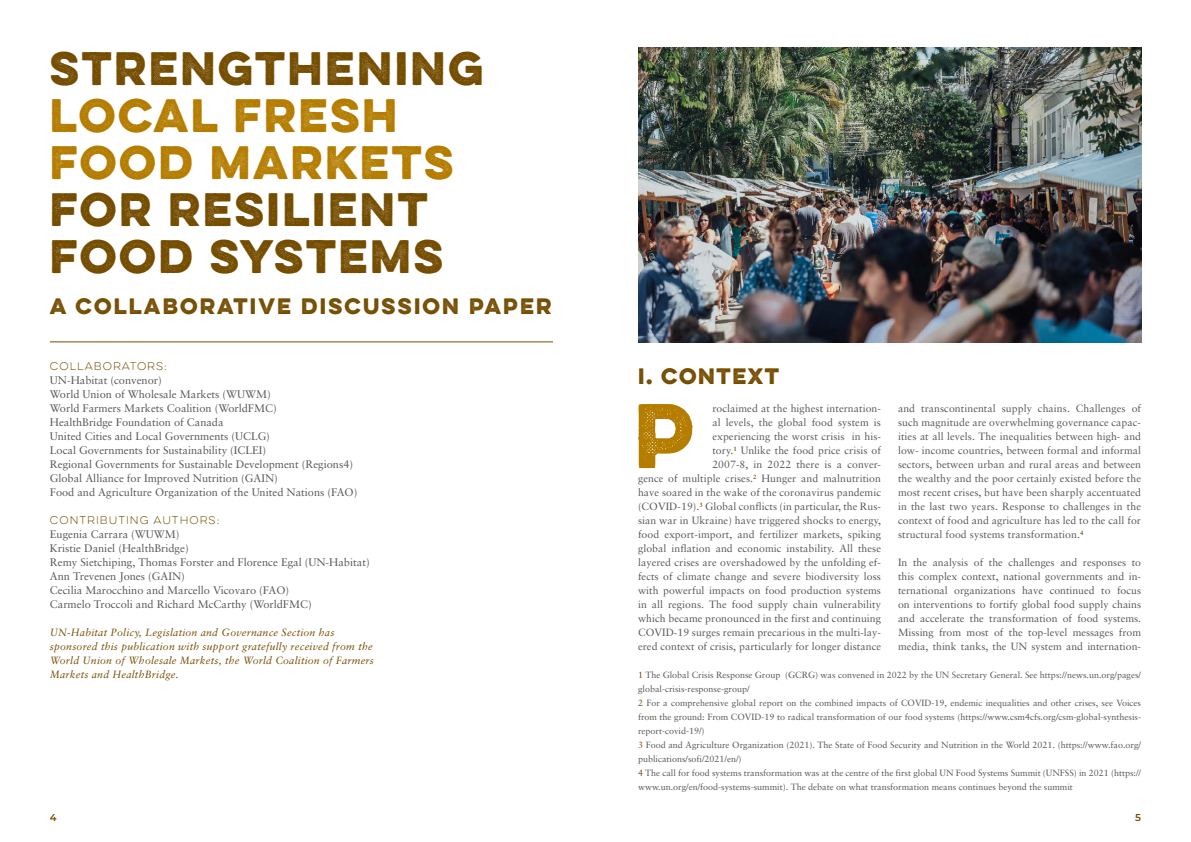
<style>
.page{position:relative;width:1191px;height:842px;background:#fff}
.page>*{position:absolute;margin:0;border:0;box-sizing:border-box;transform-origin:0 0}
.t1{font:700 81.9px "Lulo One";color:#b57d00}
.t2{font:700 42px/47px "Lulo One";letter-spacing:-.17em;color:#754d00}
.t3{font:700 42px/47px "Lulo One";letter-spacing:-.17em;color:#b57d00}
.t4{font:700 20px "Lulo One";letter-spacing:-.12em;color:#754d00}
.t5{font:700 20px "Lulo One";letter-spacing:-.15em;color:#754d00}
.t6{font:11px/14px "Sabon";color:#575756}
.t7{font:10.5px/14px "Sabon";letter-spacing:.005em;color:#575756;text-align:justify}
.t8{font:italic 10.5px/14px "Sabon";letter-spacing:.02em;color:#754d00}
.t9{font:10px "Lulo One";letter-spacing:-.1em;color:#754d00}
.t10{font:600 10px "Montserrat";color:#754d00}
.t11{font:9px/14px "Sabon";color:#575756}
.s1{color:#754d00}
</style>
<div class="page">
<hr style="left:50px;top:341px;width:503px;height:1px;background:#754d00">
<img style="left:638px;top:48px;width:503px;height:294px">
<h2 class="t2" style="left:50px;top:43px;width:444px">STRENGTHENING</h2>
<h2 class="t3" style="left:50px;top:90px;width:415px">LOCAL FRESH<br>FOOD MARKETS</h2>
<h2 class="t2" style="left:50px;top:184px;width:404px">FOR RESILIENT<br>FOOD SYSTEMS</h2>
<h3 class="t4" style="left:50px;top:291px;width:507px">A COLLABORATIVE DISCUSSION PAPER</h3>
<p class="t9" style="left:50px;top:359px;width:121px">COLLABORATORS:</p>
<p class="t6" style="left:50px;top:373px;width:309px">UN-Habitat (convenor)<br>World Union of Wholesale Markets (WUWM)<br>World Farmers Markets Coalition (WorldFMC)<br>HealthBridge Foundation of Canada<br>United Cities and Local Governments (UCLG)<br>Local Governments for Sustainability (ICLEI)<br>Regional Governments for Sustainable Development (Regions4)<br>Global Alliance for Improved Nutrition (GAIN)<br>Food and Agriculture Organization of the United Nations (FAO)</p>
<p class="t9" style="left:50px;top:513px;width:173px">CONTRIBUTING AUTHORS:</p>
<p class="t6" style="left:50px;top:527px;width:321px">Eugenia Carrara (WUWM)<br>Kristie Daniel (HealthBridge)<br>Remy Sietchiping, Thomas Forster and Florence Egal (UN-Habitat)<br>Ann Trevenen Jones (GAIN)<br>Cecilia Marocchino and Marcello Vicovaro (FAO)<br>Carmelo Troccoli and Richard McCarthy (WorldFMC)</p>
<p class="t8" style="left:50px;top:625px;width:325px">UN-Habitat Policy, Legislation and Governance Section has sponsored this publication with support gratefully received from the World Union of Wholesale Markets, the World Coalition of Farmers Markets and HealthBridge.</p>
<h3 class="t5" style="left:638px;top:361px;width:147px">I. CONTEXT</h3>
<p class="t7" style="left:638px;top:401px;width:244px;text-align:right">roclaimed at the highest internation-<br>al levels, the global food system is<br>experiencing the worst crisis in his-<br>tory.<sup>1</sup> Unlike the food price crisis of<br>2007-8, in 2022 there is a conver-<br>gence of multiple crises.<sup>2</sup> Hunger and malnutrition have soared in the wake of the coronavirus pandemic (COVID-19).<sup>3</sup> Global conflicts (in particular, the Rus&shy;sian war in Ukraine) have triggered shocks to energy, food export-import, and fertilizer markets, spiking global inflation and economic instability. All these layered crises are overshadowed by the unfolding ef&shy;fects of climate change and severe biodiversity loss with powerful impacts on food production systems in all regions. The food supply chain vulnerability which became pronounced in the first and continuing COVID-19 surges remain precarious in the multi-lay&shy;ered context of crisis, particularly for longer distance</p>
<h1 class="t1" style="left:634px;top:372px;width:80px">P</h1>
<p class="t7" style="left:898px;top:401px;width:244px">and transcontinental supply chains. Challenges of such magnitude are overwhelming governance capac&shy;ities at all levels. The inequalities between high- and low- income countries, between formal and informal sectors, between urban and rural areas and between the wealthy and the poor certainly existed before the most recent crises, but have been sharply accentuated in the last two years. Response to challenges in the context of food and agriculture has led to the call for structural food systems transformation.<sup>4</sup></p>
<p class="t7" style="left:898px;top:555px;width:244px">In the analysis of the challenges and responses to this complex context, national governments and in&shy;ternational organizations have continued to focus on interventions to fortify global food supply chains and accelerate the transformation of food systems.<br>Missing from most of the top-level messages from media, think tanks, the UN system and internation-</p>
<p class="t11" style="left:638px;top:668px;width:504px"><span class="s1">1</span> The Global Crisis Response Group (GCRG) was convened in 2022 by the UN Secretary General. See https://news.un.org/pages/ global-crisis-response-group/<br><span class="s1">2</span> For a comprehensive global report on the combined impacts of COVID-19, endemic inequalities and other crises, see Voices from the ground: From COVID-19 to radical transformation of our food systems (https://www.csm4cfs.org/csm-global-synthesis&shy;report-covid-19/)<br><span class="s1">3</span> Food and Agriculture Organization (2021). The State of Food Security and Nutrition in the World 2021. (https://www.fao.org/ publications/sofi/2021/en/)<br><span class="s1">4</span> The call for food systems transformation was at the centre of the first global UN Food Systems Summit (UNFSS) in 2021 (https:// www.un.org/en/food-systems-summit). The debate on what transformation means continues beyond the summit</p>
<p class="t10" style="left:50px;top:810px;width:8px">4</p>
<p class="t10" style="left:1135px;top:810px;width:7px">5</p>
</div>
